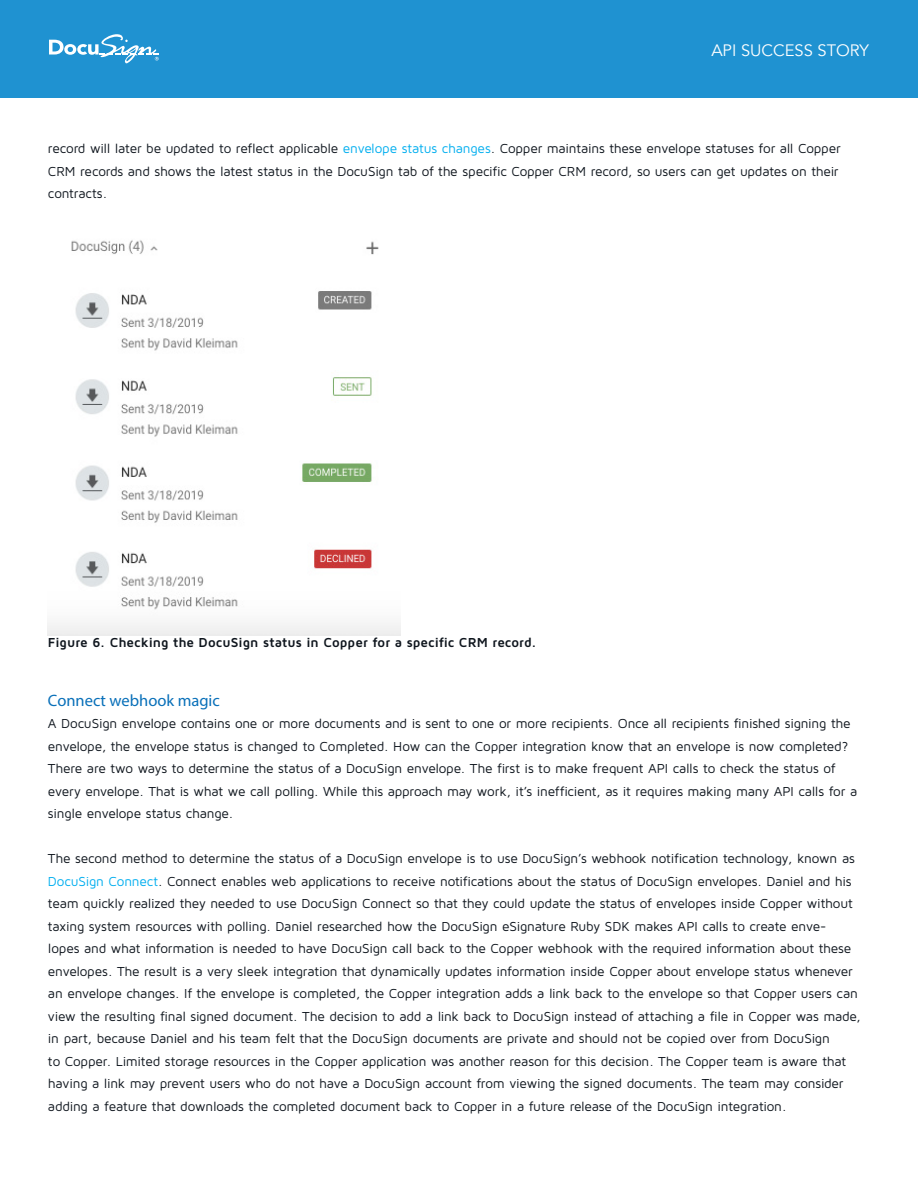
<style>
.page{position:relative;width:918px;height:1188px;background:#fff}
.page>*{position:absolute;margin:0;border:0;box-sizing:border-box;transform-origin:0 0}
.Eyebrow{font:16.5px "Avenir";color:#fff}
.t1{font:16.5px "Myriad Pro";color:#0970b9}
.t2{font:13.5px/22.5px "Maven Pro";letter-spacing:-.015em;color:#0e151d}
.body{font:700 13.5px "Maven Pro";letter-spacing:.005em;color:#0e151d}
.s1{color:#00aeef}
</style>
<div class="page">
<div style="left:0;top:0;width:918px;height:98px;background:#1f92d1"></div>
<svg style="left:49px;top:34px;width:110px;height:29px"></svg>
<img style="left:48px;top:240px;width:353px;height:395px">
<p class="Eyebrow" style="left:711px;top:40px;width:159px">API SUCCESS STORY</p>
<p class="Eyebrow" style="left:690px;top:42px;width:159px">API SUCCESS TORY</p>
<p class="t2" style="left:48px;top:137px;width:794px">record will later be updated to reflect applicable <span class="s1">envelope status changes</span>. Copper maintains these envelope statuses for all Copper<br>CRM records and shows the latest status in the DocuSign tab of the specific Copper CRM record, so users can get updates on their contracts.</p>
<p class="body" style="left:48px;top:634px;width:490px">Figure 6. Checking the DocuSign status in Copper for a specific CRM record.</p>
<p class="t1" style="left:48px;top:690px;width:173px">Connect webhook magic</p>
<p class="t2" style="left:48px;top:712px;width:811px">A DocuSign envelope contains one or more documents and is sent to one or more recipients. Once all recipients finished signing the envelope, the envelope status is changed to Completed. How can the Copper integration know that an envelope is now completed?<br>There are two ways to determine the status of a DocuSign envelope. The first is to make frequent API calls to check the status of every envelope. That is what we call polling. While this approach may work, it’s inefficient, as it requires making many API calls for a single envelope status change.</p>
<p class="t2" style="left:48px;top:847px;width:814px">The second method to determine the status of a DocuSign envelope is to use DocuSign’s webhook notification technology, known as <span class="s1">DocuSign Connect</span>. Connect enables web applications to receive notifications about the status of DocuSign envelopes. Daniel and his team quickly realized they needed to use DocuSign Connect so that they could update the status of envelopes inside Copper without taxing system resources with polling. Daniel researched how the DocuSign eSignature Ruby SDK makes API calls to create enve&shy;lopes and what information is needed to have DocuSign call back to the Copper webhook with the required information about these envelopes. The result is a very sleek integration that dynamically updates information inside Copper about envelope status whenever an envelope changes. If the envelope is completed, the Copper integration adds a link back to the envelope so that Copper users can view the resulting final signed document. The decision to add a link back to DocuSign instead of attaching a file in Copper was made, in part, because Daniel and his team felt that the DocuSign documents are private and should not be copied over from DocuSign<br>to Copper. Limited storage resources in the Copper application was another reason for this decision. The Copper team is aware that having a link may prevent users who do not have a DocuSign account from viewing the signed documents. The team may consider adding a feature that downloads the completed document back to Copper in a future release of the DocuSign integration.</p>
</div>
